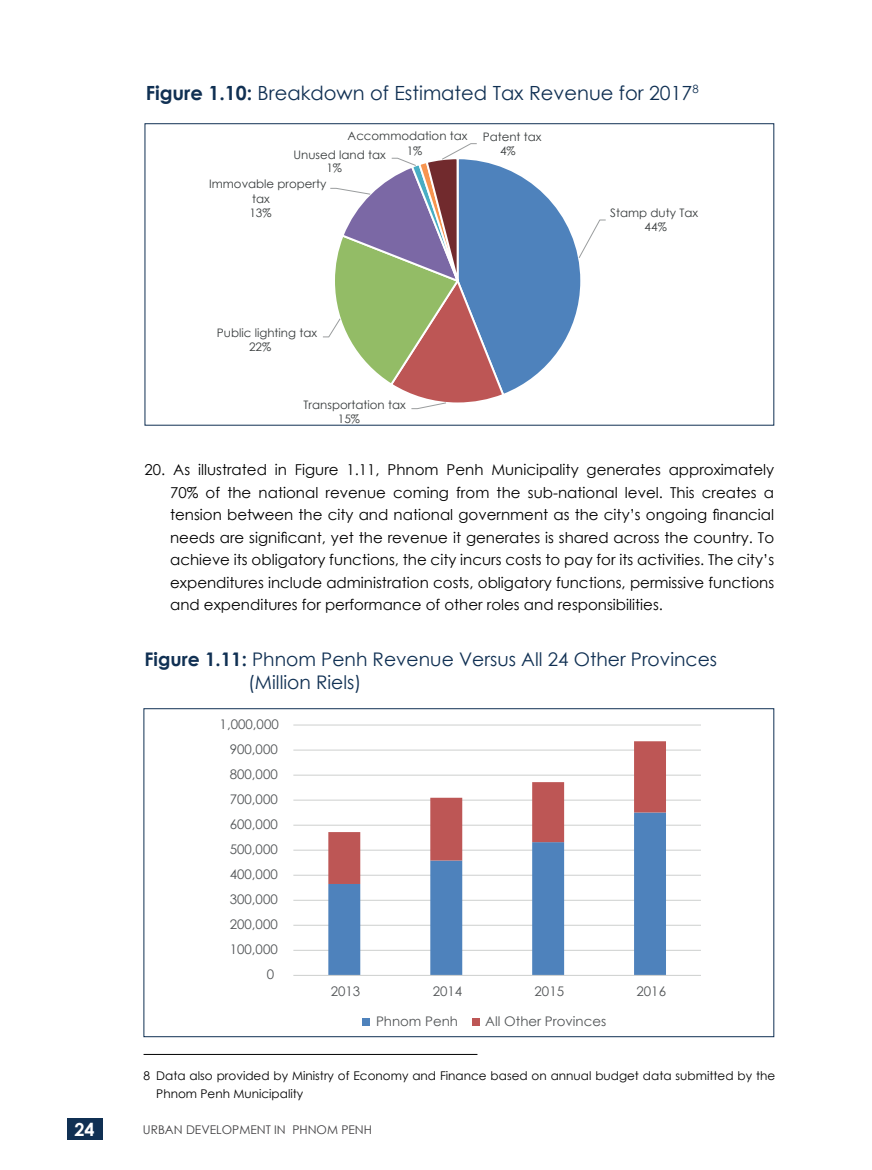
<style>
.page{position:relative;width:872px;height:1170px;background:#fff}
.page>*{position:absolute;margin:0;border:0;box-sizing:border-box;transform-origin:0 0}
.t1{font:19.5px "Century Gothic";color:#103053}
.t2{font:18.75px/22.5px "Century Gothic";color:#103053}
.t3{font:700 18px "Century Gothic";color:#fff}
.t4{font:15px/22.5px "Century Gothic";color:#000;text-align:justify}
.t5{font:13.2px "Century Gothic";color:#515456}
.t6{font:12px/18px "Century Gothic";color:#000}
.t7{font:12px "Century Gothic";color:#414042}
.t8{font:11.7px/14.2px "Century Gothic";color:#383c3d}
.s1{font-weight:700}
</style>
<div class="page">
<div style="left:67px;top:1118px;width:35px;height:21px;background:#103053"></div>
<svg style="left:323px;top:143px;width:283px;height:266px"></svg>
<hr style="left:293px;top:724px;width:408px;height:1px;background:#d0d2d1">
<hr style="left:293px;top:749px;width:408px;height:1px;background:#d0d2d1">
<hr style="left:293px;top:774px;width:408px;height:1px;background:#d0d2d1">
<hr style="left:293px;top:799px;width:408px;height:1px;background:#d0d2d1">
<hr style="left:293px;top:824px;width:408px;height:1px;background:#d0d2d1">
<hr style="left:293px;top:849px;width:408px;height:1px;background:#d0d2d1">
<hr style="left:293px;top:874px;width:408px;height:1px;background:#d0d2d1">
<hr style="left:293px;top:899px;width:408px;height:1px;background:#d0d2d1">
<hr style="left:293px;top:924px;width:408px;height:1px;background:#d0d2d1">
<hr style="left:293px;top:949px;width:408px;height:1px;background:#d0d2d1">
<svg style="left:328px;top:883px;width:338px;height:91px"></svg>
<svg style="left:328px;top:741px;width:338px;height:142px"></svg>
<hr style="left:293px;top:974px;width:408px;height:1px;background:#d0d2d1">
<div style="left:363px;top:1018px;width:7px;height:7px;background:#4e82bc"></div>
<div style="left:472px;top:1018px;width:7px;height:7px;background:#bd5655"></div>
<hr style="left:144px;top:1053px;width:333px;height:1px;background:#000">
<h1 class="t1" style="left:146px;top:79px;width:554px"><span class="s1">Figure 1.10:</span> Breakdown of Estimated Tax Revenue for 2017<sup>8</sup></h1>
<p class="t8" style="left:407px;top:129px;width:62px;text-indent:-59px">Accommodation tax<br>1%</p>
<p class="t8" style="left:500px;top:129px;width:43px;text-indent:-17px">Patent tax<br>4%</p>
<p class="t8" style="left:326px;top:148px;width:61px;line-height:12.9px;text-indent:-33px">Unused land tax<br>1%</p>
<p class="t8" style="left:249px;top:177px;width:79px;text-indent:-40px">Immovable property tax<br>13%</p>
<p class="t8" style="left:249px;top:325px;width:70px;text-indent:-32px">Public lighting tax<br>22%</p>
<p class="t8" style="left:338px;top:397px;width:69px;text-indent:-34px">Transportation tax<br>15%</p>
<p class="t8" style="left:610px;top:206px;width:89px;text-align:center">Stamp duty Tax<br>44%</p>
<p class="t4" style="left:170px;top:458px;width:605px;text-indent:-26px">20. As illustrated in Figure 1.11, Phnom Penh Municipality generates approximately 70% of the national revenue coming from the sub-national level. This creates a tension between the city and national government as the city’s ongoing financial needs are significant, yet the revenue it generates is shared across the country. To achieve its obligatory functions, the city incurs costs to pay for its activities. The city’s expenditures include administration costs, obligatory functions, permissive functions and expenditures for performance of other roles and responsibilities.</p>
<p class="t2" style="left:248px;top:647px;width:470px;text-indent:-103px"><span class="s1">Figure 1.11:</span> Phnom Penh Revenue Versus All 24 Other Provinces (Million Riels)</p>
<p class="t5" style="left:220px;top:714px;width:61px">1,000,000</p>
<p class="t5" style="left:230px;top:739px;width:50px">900,000</p>
<p class="t5" style="left:230px;top:764px;width:50px">800,000</p>
<p class="t5" style="left:230px;top:789px;width:50px">700,000</p>
<p class="t5" style="left:230px;top:815px;width:50px">600,000</p>
<p class="t5" style="left:230px;top:840px;width:50px">500,000</p>
<p class="t5" style="left:230px;top:865px;width:50px">400,000</p>
<p class="t5" style="left:230px;top:890px;width:50px">300,000</p>
<p class="t5" style="left:230px;top:915px;width:50px">200,000</p>
<p class="t5" style="left:230px;top:940px;width:50px">100,000</p>
<p class="t5" style="left:267px;top:965px;width:9px">0</p>
<p class="t5" style="left:331px;top:982px;width:31px">2013</p>
<p class="t5" style="left:433px;top:982px;width:31px">2014</p>
<p class="t5" style="left:534px;top:982px;width:31px">2015</p>
<p class="t5" style="left:636px;top:982px;width:31px">2016</p>
<p class="t5" style="left:376px;top:1011px;width:83px">Phnom Penh</p>
<p class="t5" style="left:485px;top:1011px;width:122px">All Other Provinces</p>
<p class="t6" style="left:156px;top:1066px;width:620px;text-indent:-13px">8 Data also provided by Ministry of Economy and Finance based on annual budget data submitted by the<br>Phnom Penh Municipality</p>
<p class="t3" style="left:75px;top:1115px;width:22px">24</p>
<p class="t7" style="left:143px;top:1120px;width:230px">URBAN DEVELOPMENT IN PHNOM PENH</p>
</div>
